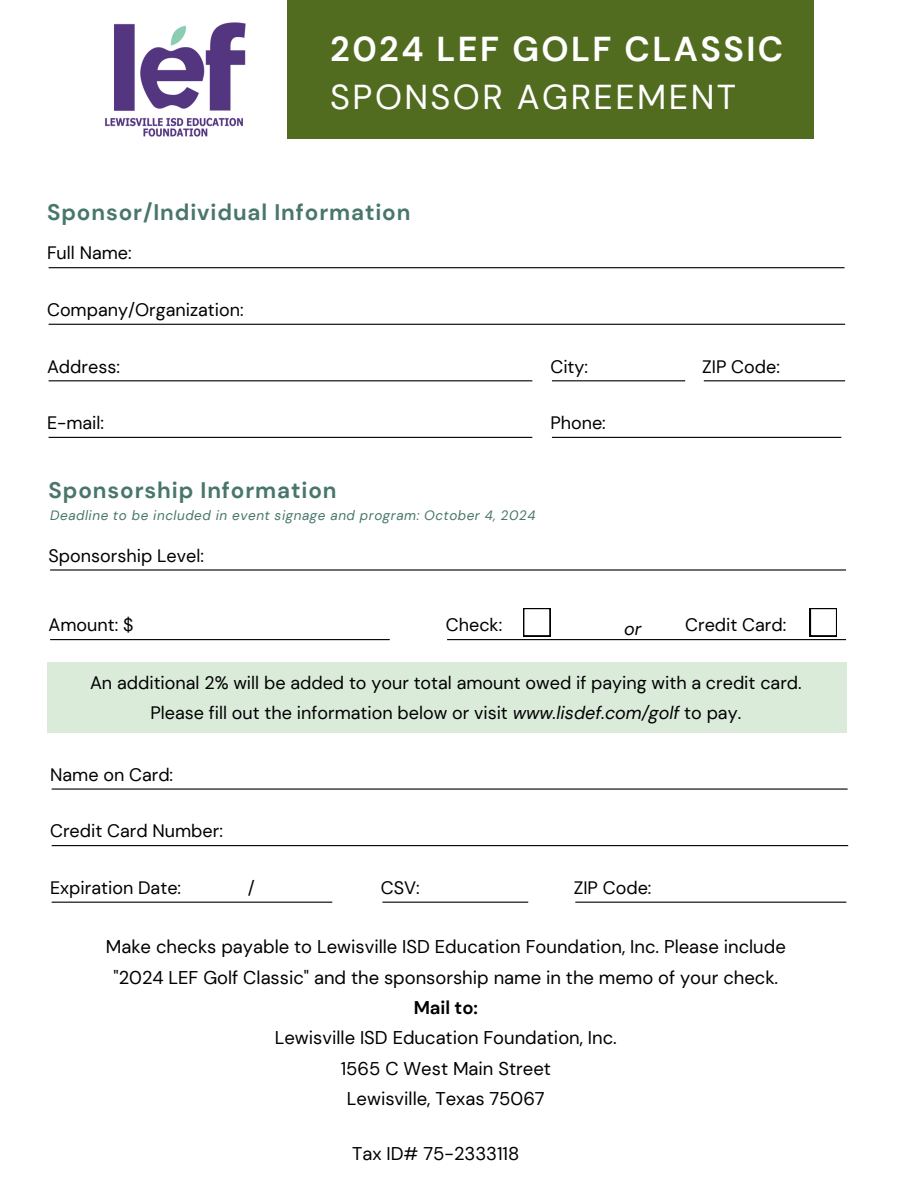
<style>
.page{position:relative;width:918px;height:1188px;background:#fff}
.page>*{position:absolute;margin:0;border:0;box-sizing:border-box;transform-origin:0 0}
.t1{font:700 34.5px/47.2px "DM Sans";letter-spacing:.07em;color:#fff}
.t2{font:700 22.5px "DM Sans";letter-spacing:.04em;color:#48766b}
.t3{font:18.45px/30.3px "DM Sans";color:#000;text-align:center}
.t4{font:18px/30.3px "DM Sans";color:#000;text-align:center}
.t5{font:italic 18px "DM Sans";color:#000}
.t6{font:italic 13.5px "DM Sans";letter-spacing:.04em;color:#48766b}
.s1{font-weight:400}
.s2{font-style:italic}
.s3{font-weight:700}
</style>
<div class="page">
<img style="left:105px;top:22px;width:141px;height:115px">
<div style="left:287px;top:0;width:527px;height:139px;background:#516b1f"></div>
<hr style="left:49px;top:267px;width:796px;height:1px;background:#000">
<hr style="left:49px;top:380px;width:483px;height:1px;background:#000">
<hr style="left:49px;top:437px;width:483px;height:1px;background:#000">
<hr style="left:49px;top:324px;width:796px;height:1px;background:#000">
<hr style="left:552px;top:380px;width:133px;height:1px;background:#000">
<hr style="left:552px;top:437px;width:289px;height:1px;background:#000">
<hr style="left:704px;top:380px;width:141px;height:1px;background:#000">
<hr style="left:50px;top:569px;width:796px;height:2px;background:#000">
<hr style="left:50px;top:639px;width:340px;height:1px;background:#000">
<hr style="left:447px;top:639px;width:399px;height:1px;background:#000">
<svg style="left:523px;top:608px;width:27px;height:28px"></svg>
<svg style="left:810px;top:608px;width:27px;height:28px"></svg>
<div style="left:47px;top:663px;width:799px;height:70px;background:#daebda"></div>
<hr style="left:52px;top:789px;width:796px;height:1px;background:#000">
<hr style="left:52px;top:902px;width:280px;height:1px;background:#000">
<hr style="left:52px;top:845px;width:796px;height:1px;background:#000">
<hr style="left:382px;top:902px;width:146px;height:1px;background:#000">
<hr style="left:575px;top:902px;width:271px;height:1px;background:#000">
<h1 class="t1" style="left:330px;top:26px;width:455px">2024 LEF GOLF CLASSIC<br><span class="s1">SPONSOR AGREEMENT</span></h1>
<p class="t2" style="left:47px;top:197px;width:365px">Sponsor/Individual Information</p>
<h4 class="t4" style="left:47px;top:238px;width:86px">Full Name:</h4>
<h4 class="t4" style="left:47px;top:295px;width:198px">Company/Organization:</h4>
<h4 class="t4" style="left:47px;top:351px;width:74px">Address:</h4>
<h4 class="t4" style="left:47px;top:408px;width:59px">E-mail:</h4>
<h4 class="t4" style="left:550px;top:351px;width:39px">City:</h4>
<h4 class="t4" style="left:550px;top:408px;width:57px">Phone:</h4>
<h4 class="t2" style="left:49px;top:475px;width:289px">Sponsorship Information</h4>
<h4 class="t6" style="left:50px;top:506px;width:487px">Deadline to be included in event signage and program: October 4, 2024</h4>
<h4 class="t4" style="left:49px;top:540px;width:157px">Sponsorship Level:</h4>
<h4 class="t4" style="left:49px;top:610px;width:87px">Amount: $</h4>
<h4 class="t4" style="left:446px;top:610px;width:58px">Check:</h4>
<h4 class="t5" style="left:624px;top:617px;width:19px">or</h4>
<h2 class="t4" style="left:702px;top:351px;width:79px">ZIP Code:</h2>
<h2 class="t4" style="left:685px;top:610px;width:103px">Credit Card:</h2>
<h4 class="t4" style="left:90px;top:668px;width:713px">An additional 2% will be added to your total amount owed if paying with a credit card.<br>Please fill out the information below or visit <span class="s2">www.lisdef.com/golf</span> to pay.</h4>
<h4 class="t4" style="left:50px;top:759px;width:125px">Name on Card:</h4>
<h4 class="t4" style="left:50px;top:816px;width:174px">Credit Card Number:</h4>
<h4 class="t4" style="left:50px;top:873px;width:133px">Expiration Date:</h4>
<h4 class="t4" style="left:248px;top:873px;width:9px">/</h4>
<h3 class="t4" style="left:381px;top:873px;width:40px">CSV:</h3>
<h4 class="t4" style="left:574px;top:873px;width:79px">ZIP Code:</h4>
<h4 class="t3" style="left:106px;top:932px;width:682px">Make checks payable to Lewisville ISD Education Foundation, Inc. Please include "2024 LEF Golf Classic" and the sponsorship name in the memo of your check.<br><span class="s3">Mail to:<br></span>Lewisville ISD Education Foundation, Inc.<br>1565 C West Main Street<br>Lewisville, Texas 75067</h4>
<h4 class="t3" style="left:352px;top:1139px;width:169px">Tax ID# 75-2333118</h4>
</div>
